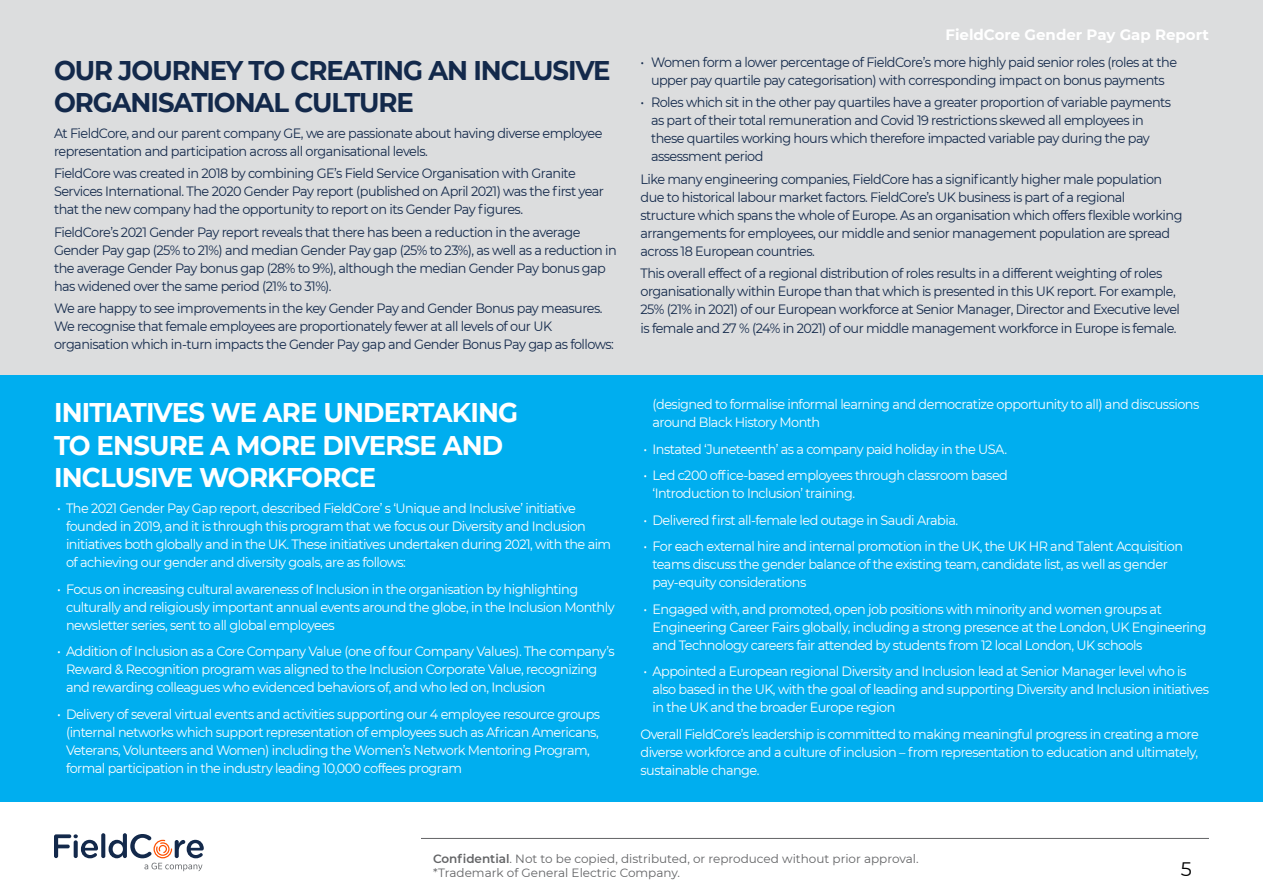
<style>
.page{position:relative;width:1263px;height:893px;background:#fff}
.page>*{position:absolute;margin:0;border:0;box-sizing:border-box;transform-origin:0 0}
.t1{font:700 27px/32.4px "Montserrat";letter-spacing:-.03em;color:#fff;scale:.96 1}
.t2{font:700 27px/31.5px "Montserrat";letter-spacing:-.04em;color:#13294b;scale:.96 1}
.t3{font:19.5px "Montserrat";color:#000}
.t4{font:700 15px "Montserrat";color:#fff}
.t5{font:13.5px/18px "Montserrat";letter-spacing:-.04em;color:#fff;scale:.95 1}
.t6{font:13.5px/18px "Montserrat";letter-spacing:-.04em;color:#13294b;scale:.95 1}
.t7{font:12px/14.4px "Montserrat";color:#636466}
.s1{font-weight:600}
</style>
<div class="page">
<div style="left:0;top:374px;width:1263px;height:427px;background:#00aeef"></div>
<div style="left:0;top:0;width:1263px;height:374px;background:#dcddde"></div>
<svg style="left:54px;top:834px;width:44px;height:24px"></svg>
<svg style="left:101px;top:833px;width:4px;height:25px"></svg>
<svg style="left:109px;top:833px;width:95px;height:38px"></svg>
<hr style="left:421px;top:838px;width:788px;height:1px;background:#636466">
<h1 class="t2" style="left:54px;top:53px;width:581px">OUR JOURNEY TO CREATING AN INCLUSIVE<br>ORGANISATIONAL CULTURE</h1>
<p class="t6" style="left:54px;top:124px;width:579px">At FieldCore, and our parent company GE, we are passionate about having diverse employee representation and participation across all organisational levels.</p>
<p class="t6" style="left:54px;top:164px;width:580px">FieldCore was created in 2018 by combining GE’s Field Service Organisation with Granite<br>Services International. The 2020 Gender Pay report (published on April 2021) was the first year that the new company had the opportunity to report on its Gender Pay figures.</p>
<p class="t6" style="left:54px;top:222px;width:594px">FieldCore’s 2021 Gender Pay report reveals that there has been a reduction in the average Gender Pay gap (25% to 21%) and median Gender Pay gap (25% to 23%), as well as a reduction in the average Gender Pay bonus gap (28% to 9%), although the median Gender Pay bonus gap has widened over the same period (21% to 31%).</p>
<p class="t6" style="left:54px;top:299px;width:591px">We are happy to see improvements in the key Gender Pay and Gender Bonus pay measures.<br>We recognise that female employees are proportionately fewer at all levels of our UK organisation which in-turn impacts the Gender Pay gap and Gender Bonus Pay gap as follows:</p>
<h1 class="t1" style="left:54px;top:395px;width:485px">INITIATIVES WE ARE UNDERTAKING<br>TO ENSURE A MORE DIVERSE AND<br>INCLUSIVE WORKFORCE</h1>
<p class="t5" style="left:66px;top:499px;width:575px;text-indent:-9px">• The 2021 Gender Pay Gap report, described FieldCore’ s ‘Unique and Inclusive’ initiative founded in 2019, and it is through this program that we focus our Diversity and Inclusion initiatives both globally and in the UK. These initiatives undertaken during 2021, with the aim of achieving our gender and diversity goals, are as follows:</p>
<p class="t5" style="left:66px;top:580px;width:579px;text-indent:-9px">• Focus on increasing cultural awareness of Inclusion in the organisation by highlighting culturally and religiously important annual events around the globe, in the Inclusion Monthly newsletter series, sent to all global employees</p>
<p class="t5" style="left:66px;top:642px;width:579px;text-indent:-9px">• Addition of Inclusion as a Core Company Value (one of four Company Values). The company’s<br>Reward &amp; Recognition program was aligned to the Inclusion Corporate Value, recognizing and rewarding colleagues who evidenced behaviors of, and who led on, Inclusion</p>
<p class="t5" style="left:66px;top:705px;width:564px;text-indent:-9px">• Delivery of several virtual events and activities supporting our 4 employee resource groups (internal networks which support representation of employees such as African Americans, Veterans, Volunteers and Women) including the Women’s Network Mentoring Program, formal participation in the industry leading 10,000 coffees program</p>
<p class="t4" style="left:946px;top:24px;width:265px">FieldCore Gender Pay Gap Report</p>
<p class="t6" style="left:640px;top:53px;width:566px;text-align:center">• Women form a lower percentage of FieldCore’s more highly paid senior roles (roles at the upper pay quartile pay categorisation) with corresponding impact on bonus payments</p>
<p class="t6" style="left:651px;top:93px;width:549px;text-indent:-10px">• Roles which sit in the other pay quartiles have a greater proportion of variable payments as part of their total remuneration and Covid 19 restrictions skewed all employees in these quartiles working hours which therefore impacted variable pay during the pay assessment period</p>
<p class="t6" style="left:640px;top:169px;width:572px">Like many engineering companies, FieldCore has a significantly higher male population due to historical labour market factors. FieldCore’s UK business is part of a regional structure which spans the whole of Europe. As an organisation which offers flexible working arrangements for employees, our middle and senior management population are spread across 18 European countries.</p>
<p class="t6" style="left:640px;top:264px;width:569px">This overall effect of a regional distribution of roles results in a different weighting of roles organisationally within Europe than that which is presented in this UK report. For example,<br>25% (21% in 2021) of our European workforce at Senior Manager, Director and Executive level</p>
<p class="t6" style="left:640px;top:319px;width:566px">is female and 27 % (24% in 2021) of our middle management workforce in Europe is female.</p>
<p class="t5" style="left:652px;top:395px;width:577px">(designed to formalise informal learning and democratize opportunity to all) and discussions around Black History Month</p>
<p class="t5" style="left:643px;top:439px;width:384px">• Instated ‘Juneteenth’ as a company paid holiday in the USA.</p>
<p class="t5" style="left:652px;top:466px;width:376px;text-indent:-9px">• Led c200 office-based employees through classroom based ‘Introduction to Inclusion’ training.</p>
<p class="t5" style="left:643px;top:510px;width:333px">• Delivered first all-female led outage in Saudi Arabia.</p>
<p class="t5" style="left:652px;top:537px;width:560px;text-indent:-9px">• For each external hire and internal promotion in the UK, the UK HR and Talent Acquisition teams discuss the gender balance of the existing team, candidate list, as well as gender pay-equity considerations</p>
<p class="t5" style="left:652px;top:599px;width:585px;text-indent:-9px">• Engaged with, and promoted, open job positions with minority and women groups at<br>Engineering Career Fairs globally, including a strong presence at the London, UK Engineering and Technology careers fair attended by students from 12 local London, UK schools</p>
<p class="t5" style="left:652px;top:662px;width:587px;text-indent:-9px">• Appointed a European regional Diversity and Inclusion lead at Senior Manager level who is also based in the UK, with the goal of leading and supporting Diversity and Inclusion initiatives in the UK and the broader Europe region</p>
<p class="t5" style="left:640px;top:724px;width:589px;text-align:justify">Overall FieldCore’s leadership is committed to making meaningful progress in creating a more diverse workforce and a culture of inclusion – from representation to education and ultimately, sustainable change.</p>
<p class="t7" style="left:433px;top:851px;width:487px"><span class="s1">Confidential</span>. Not to be copied, distributed, or reproduced without prior approval. *Trademark of General Electric Company.</p>
<h2 class="t3" style="left:1181px;top:855px;width:13px">5</h2>
</div>
